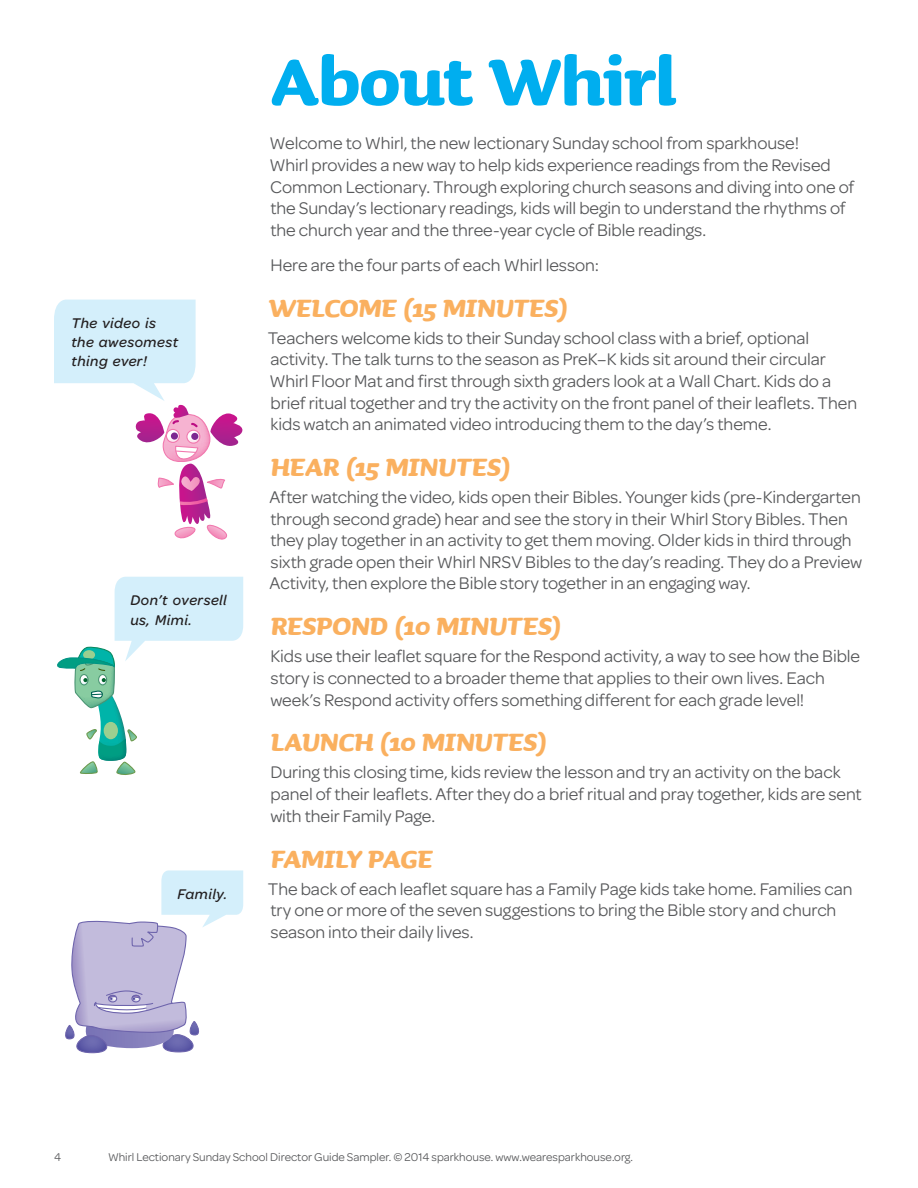
<style>
.page{position:relative;width:918px;height:1188px;background:#fff}
.page>*{position:absolute;margin:0;border:0;box-sizing:border-box;transform-origin:0 0}
.t1{font:700 84px "Sauna";letter-spacing:-.01em;color:#00aeef}
.t2{font:italic 700 31.5px "Sauna";color:#fab05f}
.t3{font:18px/21.6px "Omnes";letter-spacing:-.005em;color:#57585a}
.t4{font:italic 500 15px/19.2px "Omnes";letter-spacing:.035em;color:#231f20}
.t5{font:12px "Omnes";color:#57585a}
</style>
<div class="page">
<svg style="left:54px;top:300px;width:189px;height:240px"></svg>
<svg style="left:65px;top:870px;width:178px;height:183px"></svg>
<svg style="left:57px;top:577px;width:186px;height:198px"></svg>
<p class="t4" style="left:71px;top:313px;width:108px">The video is the awesomest thing ever!</p>
<p class="t4" style="left:130px;top:591px;width:98px">Don’t oversell us, Mimi.</p>
<p class="t4" style="left:178px;top:884px;width:51px">Family.</p>
<h1 class="t1" style="left:271px;top:29px;width:408px">About Whirl</h1>
<p class="t3" style="left:270px;top:133px;width:586px">Welcome to Whirl, the new lectionary Sunday school from sparkhouse!<br>Whirl provides a new way to help kids experience readings from the Revised Common Lectionary. Through exploring church seasons and diving into one of the Sunday’s lectionary readings, kids will begin to understand the rhythms of the church year and the three-year cycle of Bible readings.</p>
<p class="t3" style="left:270px;top:254px;width:330px">Here are the four parts of each Whirl lesson:</p>
<h2 class="t2" style="left:269px;top:288px;width:301px">Welcome (15 minutes)</h2>
<p class="t3" style="left:268px;top:327px;width:591px">Teachers welcome kids to their Sunday school class with a brief, optional activity. The talk turns to the season as PreK–K kids sit around their circular Whirl Floor Mat and first through sixth graders look at a Wall Chart. Kids do a brief ritual together and try the activity on the front panel of their leaflets. Then kids watch an animated video introducing them to the day’s theme.</p>
<h2 class="t2" style="left:271px;top:447px;width:241px">Hear (15 minutes)</h2>
<p class="t3" style="left:270px;top:486px;width:594px">After watching the video, kids open their Bibles. Younger kids (pre-Kindergarten through second grade) hear and see the story in their Whirl Story Bibles. Then they play together in an activity to get them moving. Older kids in third through sixth grade open their Whirl NRSV Bibles to the day’s reading. They do a Preview Activity, then explore the Bible story together in an engaging way.</p>
<h2 class="t2" style="left:271px;top:607px;width:292px">Respond (10 minutes)</h2>
<p class="t3" style="left:270px;top:646px;width:591px">Kids use their leaflet square for the Respond activity, a way to see how the Bible story is connected to a broader theme that applies to their own lives. Each week’s Respond activity offers something different for each grade level!</p>
<h2 class="t2" style="left:271px;top:723px;width:278px">Launch (10 minutes)</h2>
<p class="t3" style="left:270px;top:762px;width:593px">During this closing time, kids review the lesson and try an activity on the back panel of their leaflets. After they do a brief ritual and pray together, kids are sent with their Family Page.</p>
<h2 class="t2" style="left:271px;top:839px;width:163px">Family Page</h2>
<p class="t3" style="left:268px;top:878px;width:586px">The back of each leaflet square has a Family Page kids take home. Families can try one or more of the seven suggestions to bring the Bible story and church season into their daily lives.</p>
<p class="t5" style="left:54px;top:1150px;width:8px">4</p>
<p class="t5" style="left:108px;top:1150px;width:527px">Whirl Lectionary Sunday School Director Guide Sampler. © 2014 sparkhouse. www.wearesparkhouse.org.</p>
</div>
